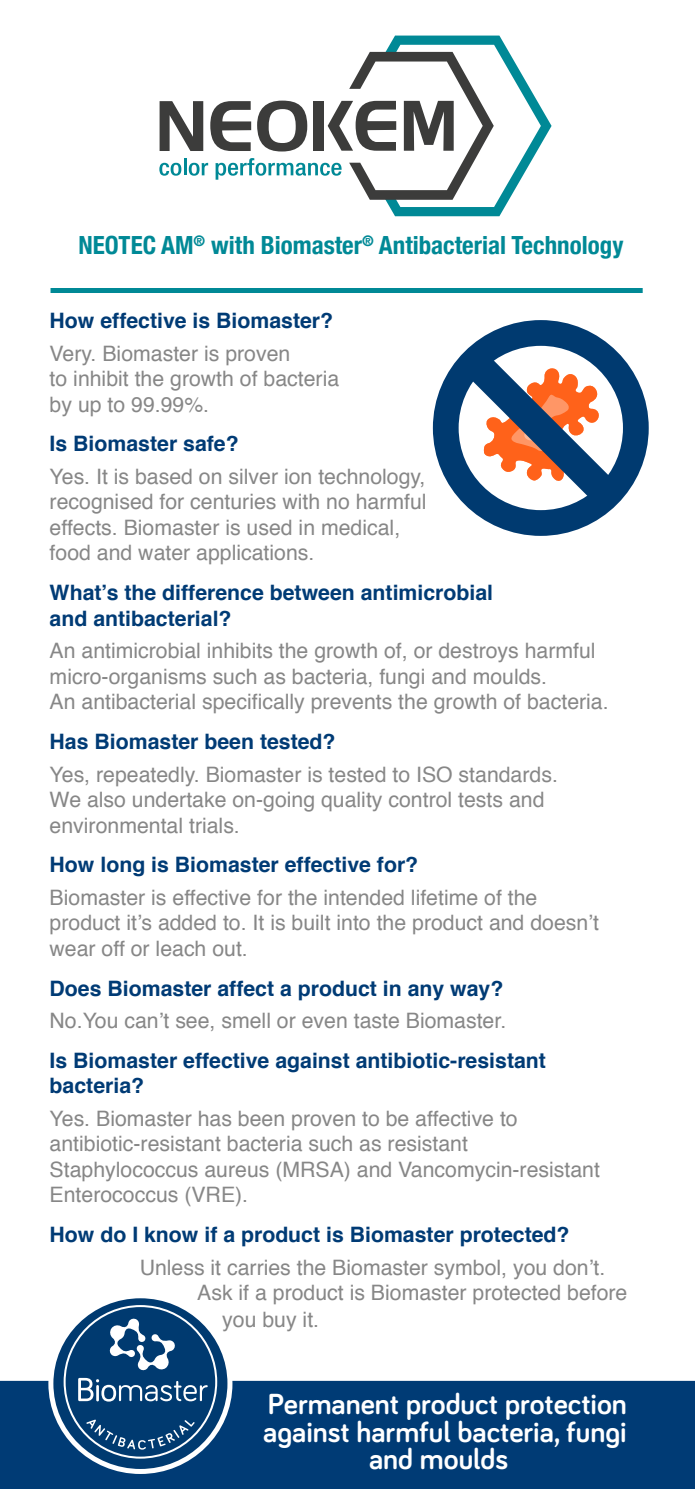
<style>
.page{position:relative;width:695px;height:1489px;background:#fff}
.page>*{position:absolute;margin:0;border:0;box-sizing:border-box;transform-origin:0 0}
.t1{font:700 30px/27.5px "Bariol";color:#fff;text-align:center}
.t2{font:700 condensed 25px "Helvetica Neue";color:#008996}
.t3{font:21.25px/25.5px "Helvetica";color:#878787}
.t4{font:700 21.25px/25.5px "Helvetica";color:#003b75}
</style>
<div class="page">
<div style="left:0;top:1380px;width:694px;height:108px;background:#003b75"></div>
<svg style="left:53px;top:1299px;width:175px;height:170px"></svg>
<div style="left:48px;top:1293px;width:184px;height:180px;border:5px solid #fff;border-radius:50%"></div>
<div style="left:433px;top:320px;width:215px;height:216px;background:#003a70;border-radius:50%"></div>
<div style="left:458px;top:346px;width:165px;height:164px;background:#fff;border-radius:50%"></div>
<svg style="left:467px;top:355px;width:145px;height:145px"></svg>
<svg style="left:159px;top:36px;width:392px;height:180px"></svg>
<div style="left:50px;top:288px;width:592px;height:5px;background:#008996"></div>
<p class="t2" style="left:78px;top:225px;width:546px">NEOTEC AM<sup>®</sup> with Biomaster<sup>®</sup> Antibacterial Technology</p>
<p class="t4" style="left:50px;top:308px;width:285px">How effective is Biomaster?</p>
<p class="t3" style="left:50px;top:341px;width:291px">Very. Biomaster is proven<br>to inhibit the growth of bacteria by up to 99.99%.</p>
<p class="t4" style="left:50px;top:431px;width:190px">Is Biomaster safe?</p>
<p class="t3" style="left:50px;top:464px;width:378px">Yes. It is based on silver ion technology, recognised for centuries with no harmful effects. Biomaster is used in medical, food and water applications.</p>
<p class="t4" style="left:50px;top:580px;width:445px">What’s the difference between antimicrobial and antibacterial?</p>
<p class="t3" style="left:50px;top:638px;width:560px">An antimicrobial inhibits the growth of, or destroys harmful micro-organisms such as bacteria, fungi and moulds.<br>An antibacterial specifically prevents the growth of bacteria.</p>
<p class="t4" style="left:50px;top:729px;width:287px">Has Biomaster been tested?</p>
<p class="t3" style="left:50px;top:762px;width:509px">Yes, repeatedly.  Biomaster is tested to ISO standards.<br>We also undertake on-going quality control tests and environmental trials.</p>
<p class="t4" style="left:50px;top:852px;width:370px">How long is Biomaster effective for?</p>
<p class="t3" style="left:50px;top:885px;width:550px">Biomaster is effective for the intended lifetime of the product it’s added to. It is built into the product and doesn’t wear off or leach out.</p>
<p class="t4" style="left:50px;top:975px;width:455px">Does Biomaster affect a product in any way?</p>
<p class="t3" style="left:50px;top:1008px;width:458px">No. You can’t see, smell or even taste Biomaster.</p>
<p class="t4" style="left:50px;top:1047px;width:497px">Is Biomaster effective against antibiotic-resistant bacteria?</p>
<p class="t3" style="left:50px;top:1106px;width:551px">Yes.  Biomaster has been proven to be affective to antibiotic-resistant bacteria such as resistant Staphylococcus aureus (MRSA) and Vancomycin-resistant Enterococcus (VRE).</p>
<p class="t4" style="left:50px;top:1222px;width:521px">How do I know if a product is Biomaster protected?</p>
<p class="t3" style="left:140px;top:1255px;width:467px">Unless it carries the Biomaster symbol, you don’t.</p>
<p class="t3" style="left:197px;top:1280px;width:431px">Ask if a product is Biomaster protected before</p>
<p class="t3" style="left:222px;top:1307px;width:98px">you buy it.</p>
<h1 class="t1" style="left:263px;top:1388px;width:365px">Permanent product protection against harmful bacteria, fungi and moulds</h1>
</div>
